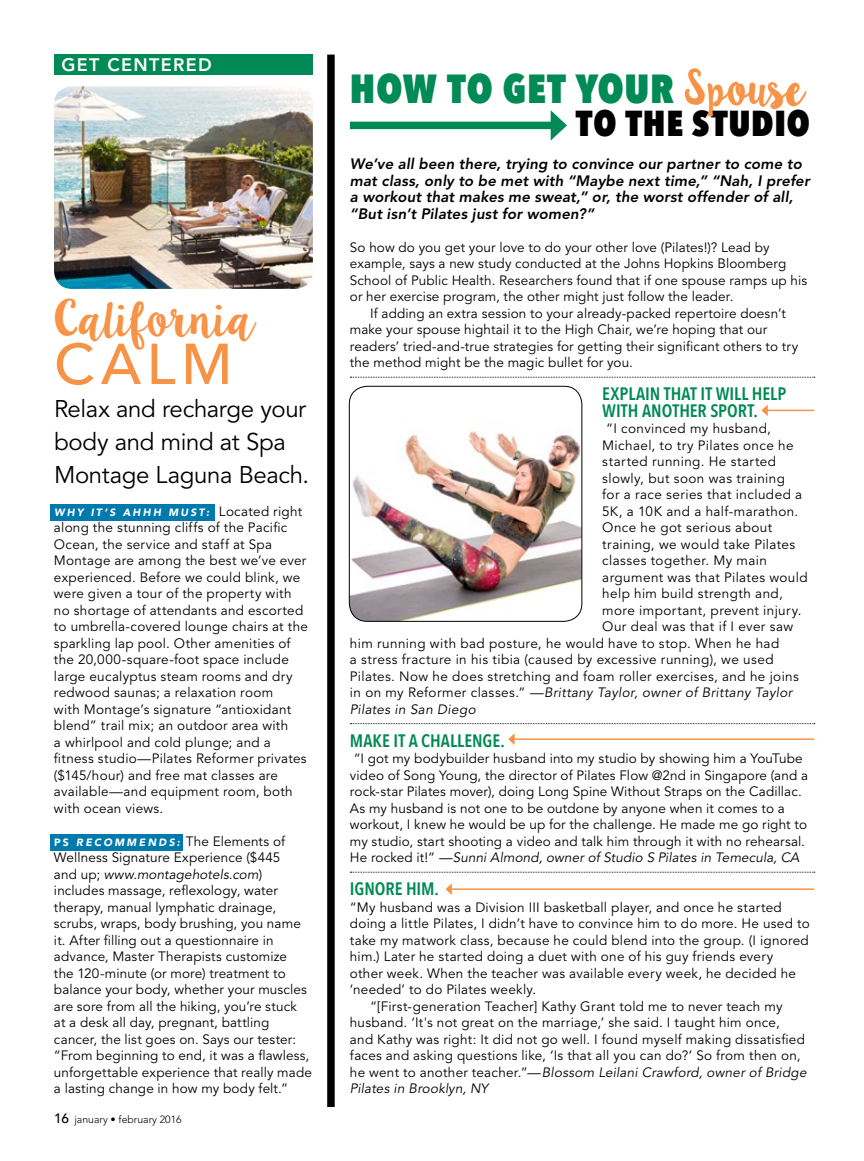
<style>
.page{position:relative;width:864px;height:1161px;background:#fff}
.page>*{position:absolute;margin:0;border:0;box-sizing:border-box;transform-origin:0 0}
.t1{font:500 57px "Avenir Next";color:#f79346}
.t2{font:42px "Ink Blossoms";letter-spacing:-.1em;color:#f79346}
.t3{font:800 40.5px "Avenir Next Condensed";letter-spacing:.025em;color:#008a55}
.t4{font:800 36px "Avenir Next Condensed";letter-spacing:.025em;color:#000}
.t5{font:24px/33px "Avenir LT Std";letter-spacing:-.015em;color:#000}
.t6{font:600 18px/16.5px "Avenir Next Condensed";color:#008a55}
.t7{font:800 18px "Avenir LT Std";letter-spacing:.075em;color:#fff}
.t8{font:italic 800 15px/16.5px "Avenir LT Std";letter-spacing:.01em;color:#000}
.t9{font:13.5px/16.5px "Avenir LT Std";letter-spacing:.015em;color:#000}
.t10{font:italic 13.5px "Avenir LT Std";letter-spacing:.02em;color:#000}
.t11{font:13.5px "Avenir LT Std";letter-spacing:.035em;color:#000}
.t12{font:300 10.5px "Avenir LT Std";color:#000}
.t13{font:italic 900 10.5px "Avenir LT Std";color:#fff}
.s1{font-weight:900;font-style:italic;font-size:10.5px;color:#fff}
.s2{font-weight:900;font-size:10.5px;color:#fff}
.s3{font-style:italic}
.s4{font-weight:500;font-size:13.5px}
.s5{font-family:"Ink Blossoms";font-weight:400;font-size:39px;color:#f79346}
.s6{font-style:normal}
</style>
<div class="page">
<div style="left:51px;top:834px;width:132px;height:17px;background:#007aad"></div>
<div style="left:51px;top:504px;width:164px;height:17px;background:#007aad"></div>
<div style="left:327px;top:55px;width:8px;height:1052px;background:#000"></div>
<img style="left:54px;top:86px;width:259px;height:203px">
<div style="left:350px;top:122px;width:207px;height:7px;background:#008a55"></div>
<svg style="left:551px;top:110px;width:16px;height:30px"></svg>
<img style="left:349px;top:386px;width:233px;height:235px">
<div style="left:349px;top:386px;width:233px;height:236px;border:1px solid #000;border-radius:18px"></div>
<svg style="left:350px;top:377px;width:465px;height:1px"></svg>
<svg style="left:350px;top:723px;width:465px;height:1px"></svg>
<svg style="left:350px;top:872px;width:465px;height:1px"></svg>
<hr style="left:767px;top:410px;width:47px;height:1px;background:#f79346">
<svg style="left:761px;top:405px;width:7px;height:11px"></svg>
<hr style="left:514px;top:738px;width:300px;height:2px;background:#f79346">
<svg style="left:508px;top:733px;width:7px;height:12px"></svg>
<hr style="left:451px;top:888px;width:363px;height:2px;background:#f79346">
<svg style="left:446px;top:883px;width:6px;height:12px"></svg>
<div style="left:54px;top:54px;width:259px;height:20px;background:#008a55"></div>
<h3 class="t7" style="left:62px;top:54px;width:152px">GET CENTERED</h3>
<h2 class="t2" style="left:54px;top:288px;width:205px">California</h2>
<h1 class="t1" style="left:54px;top:316px;width:180px">Calm</h1>
<h3 class="t5" style="left:54px;top:393px;width:257px">Relax and recharge your body and mind at Spa<br>Montage Laguna Beach.</h3>
<p class="t13" style="left:54px;top:506px;width:89px">WHY IT’S AHHH</p>
<p class="t9" style="left:54px;top:503px;width:255px;text-indent:114px"><span class="s1">M U S T :</span> Located right along the stunning cliffs of the Pacific Ocean, the service and staff at Spa Montage are among the best we’ve ever experienced. Before we could blink, we were given a tour of the property with no shortage of attendants and escorted to umbrella-covered lounge chairs at the sparkling lap pool. Other amenities of the 20,000-square-foot space include large eucalyptus steam rooms and dry redwood saunas; a relaxation room<br>with Montage’s signature “antioxidant blend” trail mix; an outdoor area with<br>a whirlpool and cold plunge; and a fitness studio—Pilates Reformer privates ($145/hour) and free mat classes are available—and equipment room, both with ocean views.</p>
<p class="t9" style="left:54px;top:833px;width:259px"><span class="s2">PS</span> <span class="s1">RECOMMENDS:</span> The Elements of Wellness Signature Experience ($445<br>and up; <span class="s3">www.montagehotels.com</span>) includes massage, reflexology, water therapy, manual lymphatic drainage, scrubs, wraps, body brushing, you name it. After filling out a questionnaire in advance, Master Therapists customize<br>the 120-minute (or more) treatment to balance your body, whether your muscles are sore from all the hiking, you’re stuck<br>at a desk all day, pregnant, battling cancer, the list goes on. Says our tester: “From beginning to end, it was a flawless, unforgettable experience that really made a lasting change in how my body felt.”</p>
<p class="t12" style="left:54px;top:1113px;width:129px"><span class="s4">16</span> january • february 2016</p>
<h3 class="t3" style="left:350px;top:64px;width:459px">HOW TO GET YOUR <span class="s5">Spouse</span></h3>
<h3 class="t4" style="left:576px;top:101px;width:236px">TO THE STUDIO</h3>
<p class="t8" style="left:350px;top:156px;width:461px">We’ve all been there, trying to convince our partner to come to mat class, only to be met with “Maybe next time,” “Nah, I prefer a workout that makes me sweat,” or, the worst offender of all, “But isn’t Pilates just for women?”</p>
<p class="t9" style="left:350px;top:239px;width:421px">So how do you get your love to do your other love (Pilates!)? Lead by</p>
<p class="t9" style="left:350px;top:256px;width:438px">example, says a new study conducted at the Johns Hopkins Bloomberg</p>
<p class="t9" style="left:350px;top:272px;width:459px">School of Public Health. Researchers found that if one spouse ramps up his</p>
<p class="t9" style="left:350px;top:289px;width:385px">or her exercise program, the other might just follow the leader.</p>
<p class="t9" style="left:370px;top:305px;width:417px">If adding an extra session to your already-packed repertoire doesn’t</p>
<p class="t9" style="left:350px;top:322px;width:419px">make your spouse hightail it to the High Chair, we’re hoping that our</p>
<p class="t9" style="left:350px;top:338px;width:450px">readers’ tried-and-true strategies for getting their significant others to try</p>
<p class="t9" style="left:350px;top:355px;width:285px">the method might be the magic bullet for you.</p>
<h3 class="t6" style="left:602px;top:385px;width:184px">EXPLAIN THAT IT WILL HELP<br>WITH ANOTHER SPORT.</h3>
<p class="t9" style="left:606px;top:421px;width:166px">“I convinced my husband,</p>
<p class="t9" style="left:602px;top:437px;width:193px">Michael, to try Pilates once he</p>
<p class="t11" style="left:602px;top:454px;width:175px">started running. He started</p>
<p class="t9" style="left:602px;top:470px;width:184px">slowly, but soon was training</p>
<p class="t9" style="left:602px;top:487px;width:201px">for a race series that included a</p>
<p class="t9" style="left:602px;top:503px;width:198px">5K, a 10K and a half-marathon.</p>
<p class="t11" style="left:602px;top:520px;width:172px">Once he got serious about</p>
<p class="t9" style="left:602px;top:536px;width:195px">training, we would take Pilates</p>
<p class="t9" style="left:602px;top:553px;width:166px">classes together. My main</p>
<p class="t9" style="left:602px;top:569px;width:207px">argument was that Pilates would</p>
<p class="t9" style="left:602px;top:586px;width:182px">help him build strength and,</p>
<p class="t9" style="left:602px;top:602px;width:201px">more important, prevent injury.</p>
<p class="t9" style="left:602px;top:619px;width:192px">Our deal was that if I ever saw</p>
<p class="t9" style="left:350px;top:635px;width:431px">him running with bad posture, he would have to stop. When he had</p>
<p class="t9" style="left:350px;top:652px;width:425px">a stress fracture in his tibia (caused by excessive running), we used</p>
<p class="t9" style="left:350px;top:668px;width:451px">Pilates. N ow he does stretching and foam roller exercises, and he joins</p>
<p class="t10" style="left:350px;top:685px;width:444px"><span class="s6">in on my Reformer classes.”</span> —Brittany Taylor, owner of Brittany Taylor</p>
<p class="t10" style="left:350px;top:702px;width:127px">Pilates in San Diego</p>
<h3 class="t6" style="left:350px;top:732px;width:156px">MAKE IT A CHALLENGE.</h3>
<p class="t9" style="left:350px;top:751px;width:460px">“I got my bodybuilder husband into my studio by showing him a YouTube video of Song Young, the director of Pilates Flow @2nd in Singapore (and a rock-star Pilates mover), doing Long Spine Without Straps on the Cadillac.<br>As my husband is not one to be outdone by anyone when it comes to a workout, I knew he would be up for the challenge. He made me go right to my studio, start shooting a video and talk him through it with no rehearsal.<br>He rocked it!” <span class="s3">—Sunni Almond, owner of Studio S Pilates in Temecula, CA</span></p>
<h3 class="t6" style="left:350px;top:880px;width:91px">IGNORE HIM.</h3>
<p class="t9" style="left:350px;top:899px;width:433px">“My husband was a Division III basketball player, and once he started</p>
<p class="t9" style="left:350px;top:916px;width:461px">doing a little Pilates, I didn’t have to convince him to do more. He used to</p>
<p class="t9" style="left:350px;top:932px;width:460px">take my matwork class, because he could blend into the group. (I ignored</p>
<p class="t9" style="left:350px;top:949px;width:425px">him.) Later he started doing a duet with one of his guy friends every</p>
<p class="t9" style="left:350px;top:965px;width:448px">other week. When the teacher was available every week, he decided he</p>
<p class="t9" style="left:350px;top:982px;width:188px">‘needed’ to do Pilates weekly.</p>
<p class="t9" style="left:370px;top:998px;width:414px">“[First-generation Teacher] Kathy Grant told me to never teach my</p>
<p class="t9" style="left:350px;top:1015px;width:431px">husband. ‘It's not great on the marriage,’ she said. I taught him once,</p>
<p class="t9" style="left:350px;top:1031px;width:457px">and Kathy was right: It did not go well. I found myself making dissatisfied</p>
<p class="t9" style="left:350px;top:1048px;width:452px">faces and asking questions like, ‘Is that all you can do?’ So from then on,</p>
<p class="t10" style="left:350px;top:1065px;width:458px"><span class="s6">he went to another teacher.”—</span>Blossom Leilani Crawford, owner of Bridge</p>
<p class="t10" style="left:350px;top:1081px;width:140px">Pilates in Brooklyn, NY</p>
</div>
